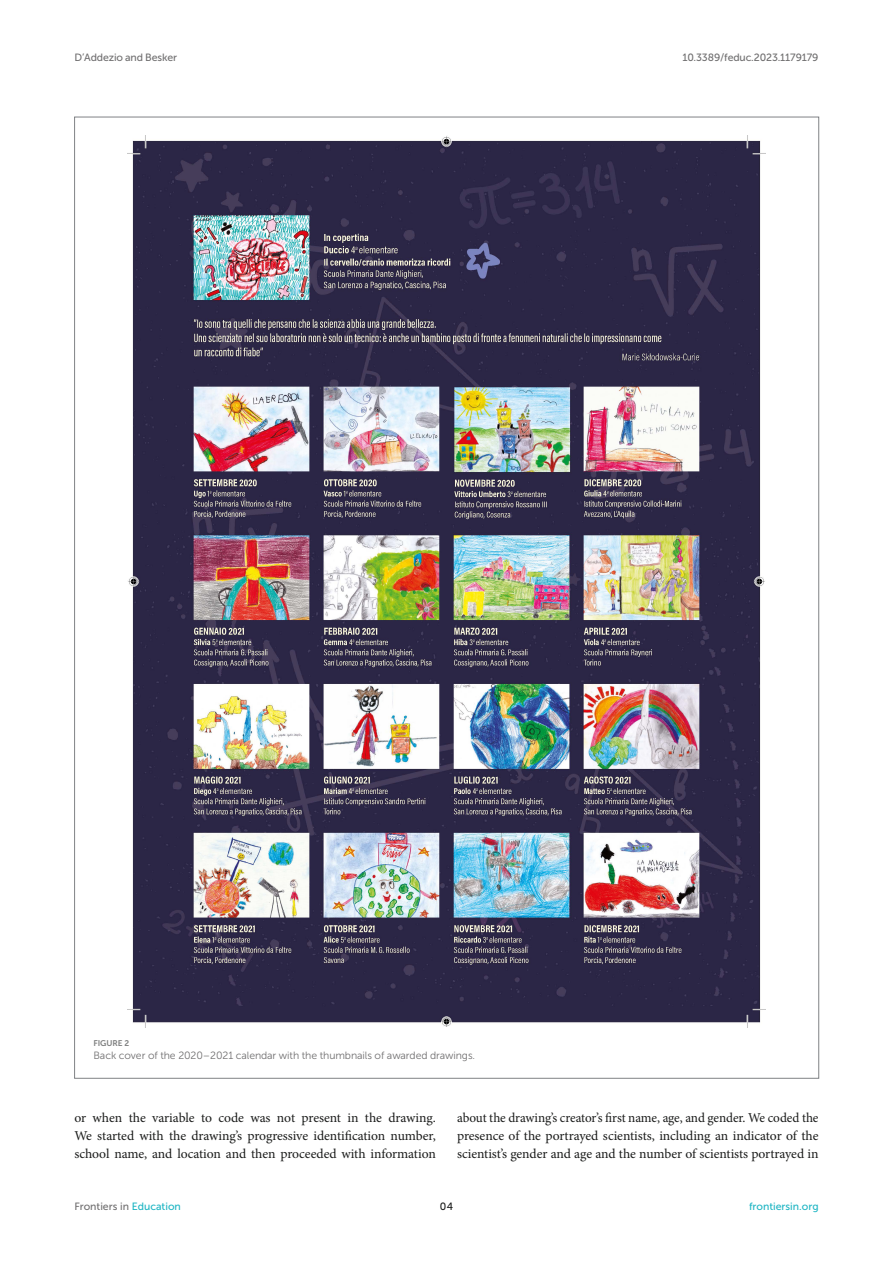
<style>
.page{position:relative;width:893px;height:1263px;background:#fff}
.page>*{position:absolute;margin:0;border:0;box-sizing:border-box;transform-origin:0 0}
.TEXT_FLUSH{font:13.5px/18px "Minion Pro";letter-spacing:-.005em;color:#1b1c1b;text-align:justify}
.FIG_LEG{font:10.5px "Museo Sans 300";letter-spacing:-.01em;color:#706f70}
.t1{font:10.5px "Museo Sans 500";letter-spacing:-.015em;color:#706f70}
.t2{font:10.5px "Museo Sans 500";color:#1db5c3}
.t3{font:10.5px "Museo Sans 500";color:#1b1c1b}
.FIG_HD{font:8.25px "Museo Sans 700";letter-spacing:-.01em;color:#7e7f7f}
.s1{color:#1db5c3}
</style>
<div class="page">
<img style="left:128px;top:136px;width:638px;height:891px">
<p class="t1" style="left:74px;top:51px;width:104px">D’Addezio and Besker</p>
<p class="t1" style="left:682px;top:51px;width:138px">10.3389/feduc.2023.1179179</p>
<p class="FIG_HD" style="left:94px;top:1038px;width:37px">FIGURE 2</p>
<p class="FIG_LEG" style="left:94px;top:1050px;width:383px">Back cover of the 2020–2021 calendar with the thumbnails of awarded drawings.</p>
<p class="TEXT_FLUSH" style="left:74px;top:1109px;width:363px">or when the variable to code was not present in the drawing.<br>We started with the drawing’s progressive identification number, school name, and location and then proceeded with information</p>
<p class="TEXT_FLUSH" style="left:457px;top:1109px;width:363px">about the drawing’s creator’s first name, age, and gender. We coded the presence of the portrayed scientists, including an indicator of the scientist’s gender and age and the number of scientists portrayed in</p>
<p class="t1" style="left:74px;top:1200px;width:108px">Frontiers in <span class="s1">Education</span></p>
<p class="t3" style="left:440px;top:1200px;width:15px">04</p>
<p class="t2" style="left:749px;top:1200px;width:71px">frontiersin.org</p>
</div>
